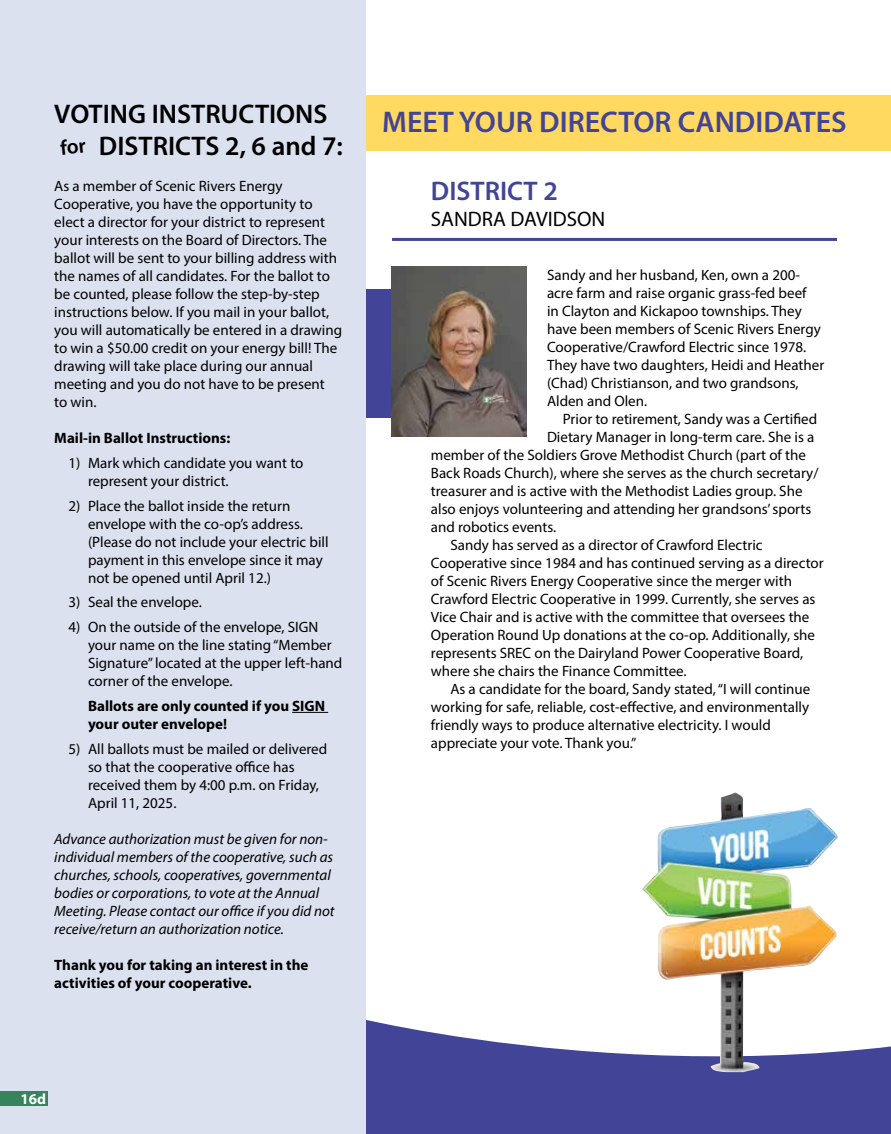
<style>
.page{position:relative;width:891px;height:1134px;background:#fff}
.page>*{position:absolute;margin:0;border:0;box-sizing:border-box;transform-origin:0 0}
.t1{font:600 30px "Myriad Pro";color:#424497}
.t2{font:600 27px/32.4px "Myriad Pro";color:#000}
.t3{font:600 27px "Myriad Pro";color:#424497}
.t4{font:21px "Myriad Pro";color:#000}
.t5{font:15px/18px "Myriad Pro";color:#000}
.t6{font:italic 15px/18px "Myriad Pro";color:#000}
.t7{font:700 15px/18px "Myriad Pro";color:#000}
</style>
<div class="page">
<svg style="left:366px;top:1020px;width:525px;height:114px;background:#5d5fa6"></svg>
<div style="left:358px;top:96px;width:533px;height:55px;background:#ffd960"></div>
<div style="left:366px;top:289px;width:160px;height:128px;background:#424497"></div>
<div style="left:0;top:0;width:366px;height:1134px;background:#dbe1ef"></div>
<div style="left:0;top:1092px;width:48px;height:14px;background:#35845c"></div>
<hr style="left:292px;top:712px;width:36px;height:1px;background:#000">
<img style="left:391px;top:267px;width:136px;height:169px">
<hr style="left:392px;top:238px;width:445px;height:3px;background:#424497">
<img style="left:642px;top:793px;width:196px;height:279px">
<h2 class="t2" style="left:99px;top:97px;width:245px;text-indent:-45px">VOTING INSTRUCTIONS<br>DISTRICTS 2, 6 and 7:</h2>
<p class="t5" style="left:54px;top:177px;width:289px">As a member of Scenic Rivers Energy Cooperative, you have the opportunity to elect a director for your district to represent your interests on the Board of Directors. The ballot will be sent to your billing address with the names of all candidates. For the ballot to be counted, please follow the step-by-step instructions below. If you mail in your ballot, you will automatically be entered in a drawing to win a $50.00 credit on your energy bill! The drawing will take place during our annual meeting and you do not have to be present<br>to win.</p>
<p class="t7" style="left:54px;top:429px;width:178px">Mail-in Ballot Instructions:</p>
<p class="t5" style="left:88px;top:454px;width:217px;text-indent:-20px">1) Mark which candidate you want to represent your district.</p>
<p class="t5" style="left:88px;top:496px;width:242px;text-indent:-20px">2) Place the ballot inside the return envelope with the co-op’s address. (Please do not include your electric bill payment in this envelope since it may not be opened until April 12.)</p>
<p class="t5" style="left:69px;top:593px;width:135px">3) Seal the envelope.</p>
<p class="t5" style="left:88px;top:618px;width:256px;text-indent:-20px">4) On the outside of the envelope, SIGN your name on the line stating “Member Signature” located at the upper left-hand corner of the envelope.</p>
<p class="t7" style="left:88px;top:696px;width:239px">Ballots are only counted if you SIGN your outer envelope!</p>
<p class="t5" style="left:88px;top:739px;width:241px;text-indent:-20px">5) All ballots must be mailed or delivered so that the cooperative office has received them by 4:00 p.m. on Friday,<br>April 11, 2025.</p>
<p class="t6" style="left:54px;top:829px;width:282px">Advance authorization must be given for non&shy;individual members of the cooperative, such as churches, schools, cooperatives, governmental bodies or corporations, to vote at the Annual Meeting. Please contact our office if you did not receive/return an authorization notice.</p>
<p class="t7" style="left:54px;top:955px;width:256px">Thank you for taking an interest in the activities of your cooperative.</p>
<h1 class="t1" style="left:382px;top:103px;width:466px">MEET YOUR DIRECTOR CANDIDATES</h1>
<h2 class="t3" style="left:431px;top:174px;width:128px">DISTRICT 2</h2>
<h3 class="t4" style="left:431px;top:206px;width:176px">SANDRA DAVIDSON</h3>
<p class="t5" style="left:547px;top:265px;width:279px">Sandy and her husband, Ken, own a 200- acre farm and raise organic grass-fed beef<br>in Clayton and Kickapoo townships. They have been members of Scenic Rivers Energy Cooperative/Crawford Electric since 1978.<br>They have two daughters, Heidi and Heather (Chad) Christianson, and two grandsons, Alden and Olen.</p>
<p class="t5" style="left:563px;top:409px;width:256px">Prior to retirement, Sandy was a Certified</p>
<p class="t5" style="left:547px;top:427px;width:269px">Dietary Manager in long-term care. She is a</p>
<p class="t5" style="left:431px;top:445px;width:377px">member of the Soldiers Grove Methodist Church (part of the</p>
<p class="t5" style="left:431px;top:463px;width:389px">Back Roads Church), where she serves as the church secretary/</p>
<p class="t5" style="left:431px;top:481px;width:373px">treasurer and is active with the Methodist Ladies group. She</p>
<p class="t5" style="left:431px;top:499px;width:382px">also enjoys volunteering and attending her grandsons’ sports</p>
<p class="t5" style="left:431px;top:517px;width:127px">and robotics events.</p>
<p class="t5" style="left:450px;top:535px;width:314px">Sandy has served as a director of Crawford Electric</p>
<p class="t5" style="left:431px;top:553px;width:394px">Cooperative since 1984 and has continued serving as a director</p>
<p class="t5" style="left:431px;top:571px;width:363px">of Scenic Rivers Energy Cooperative since the merger with</p>
<p class="t5" style="left:431px;top:589px;width:386px">Crawford Electric Cooperative in 1999. Currently, she serves as</p>
<p class="t5" style="left:431px;top:607px;width:380px">Vice Chair and is active with the committee that oversees the</p>
<p class="t5" style="left:431px;top:625px;width:386px">Operation Round Up donations at the co-op. Additionally, she</p>
<p class="t5" style="left:431px;top:643px;width:374px">represents SREC on the Dairyland Power Cooperative Board,</p>
<p class="t5" style="left:431px;top:661px;width:257px">where she chairs the Finance Committee.</p>
<p class="t5" style="left:450px;top:679px;width:362px">As a candidate for the board, Sandy stated, “I will continue</p>
<p class="t5" style="left:431px;top:697px;width:380px">working for safe, reliable, cost-effective, and environmentally</p>
<p class="t5" style="left:431px;top:715px;width:342px">friendly ways to produce alternative electricity. I would</p>
<p class="t5" style="left:431px;top:733px;width:207px">appreciate your vote. Thank you.”</p>
</div>
